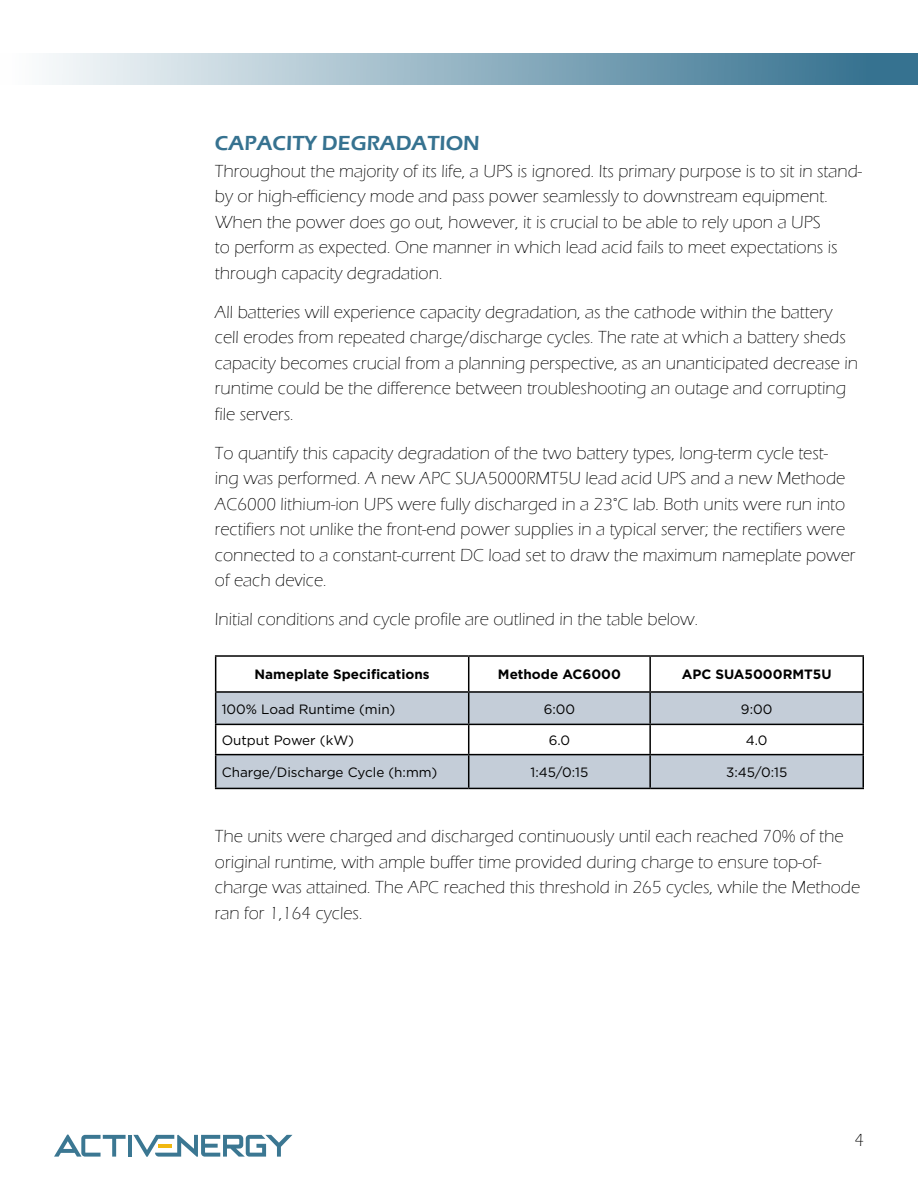
<style>
.page{position:relative;width:918px;height:1188px;background:#fff}
.page>*{position:absolute;margin:0;border:0;box-sizing:border-box;transform-origin:0 0}
.t1{font:600 21px "Eras ITC";color:#367290}
.t2{font:300 18px/25.5px "Eras ITC";color:#000}
.t3{font:13.5px "Gotham";color:#000}
.t4{font:700 13.5px "Gotham";color:#000}
</style>
<div class="page">
<div style="left:0;top:54px;width:918px;height:31px;background:linear-gradient(to right,#fff,#2c6b8a)"></div>
<svg style="left:216px;top:693px;width:646px;height:95px;fill:#c4cdd8"></svg>
<hr style="left:215px;top:655px;width:254px;height:2px;background:#000">
<hr style="left:215px;top:657px;width:1px;height:34px;background:#000">
<hr style="left:469px;top:655px;width:181px;height:2px;background:#000">
<hr style="left:468px;top:657px;width:1px;height:34px;background:#000">
<hr style="left:650px;top:655px;width:214px;height:2px;background:#000">
<hr style="left:649px;top:657px;width:2px;height:34px;background:#000">
<hr style="left:862px;top:657px;width:2px;height:34px;background:#000">
<hr style="left:215px;top:691px;width:254px;height:2px;background:#000">
<hr style="left:215px;top:693px;width:1px;height:31px;background:#000">
<hr style="left:469px;top:691px;width:181px;height:2px;background:#000">
<hr style="left:468px;top:693px;width:1px;height:31px;background:#000">
<hr style="left:650px;top:691px;width:214px;height:2px;background:#000">
<hr style="left:649px;top:693px;width:2px;height:31px;background:#000">
<hr style="left:862px;top:693px;width:2px;height:31px;background:#000">
<hr style="left:215px;top:724px;width:254px;height:1px;background:#000">
<svg style="left:215px;top:725px;width:1px;height:29px"></svg>
<hr style="left:469px;top:724px;width:181px;height:1px;background:#000">
<svg style="left:468px;top:725px;width:1px;height:29px"></svg>
<hr style="left:650px;top:724px;width:214px;height:1px;background:#000">
<hr style="left:649px;top:725px;width:2px;height:29px;background:#000">
<hr style="left:862px;top:725px;width:2px;height:29px;background:#000">
<hr style="left:215px;top:754px;width:254px;height:1px;background:#000">
<hr style="left:215px;top:755px;width:1px;height:33px;background:#000">
<hr style="left:469px;top:754px;width:181px;height:1px;background:#000">
<hr style="left:468px;top:755px;width:1px;height:33px;background:#000">
<hr style="left:650px;top:754px;width:214px;height:1px;background:#000">
<hr style="left:649px;top:755px;width:2px;height:33px;background:#000">
<hr style="left:862px;top:755px;width:2px;height:33px;background:#000">
<hr style="left:215px;top:788px;width:254px;height:1px;background:#000">
<hr style="left:469px;top:788px;width:181px;height:1px;background:#000">
<hr style="left:650px;top:788px;width:214px;height:1px;background:#000">
<hr style="left:128px;top:1135px;width:4px;height:22px;background:#3b7792">
<svg style="left:54px;top:1134px;width:72px;height:23px"></svg>
<svg style="left:133px;top:1135px;width:159px;height:22px"></svg>
<p class="t1" style="left:215px;top:131px;width:266px">CAPACITY DEGRADATION</p>
<p class="t2" style="left:215px;top:158px;width:649px">Throughout the majority of its life, a UPS is ignored. Its primary purpose is to sit in stand&shy;by or high-efficiency mode and pass power seamlessly to downstream equipment.<br>When the power does go out, however, it is crucial to be able to rely upon a UPS<br>to perform as expected. One manner in which lead acid fails to meet expectations is through capacity degradation.</p>
<p class="t2" style="left:215px;top:299px;width:645px">All batteries will experience capacity degradation, as the cathode within the battery cell erodes from repeated charge/discharge cycles. The rate at which a battery sheds capacity becomes crucial from a planning perspective, as an unanticipated decrease in runtime could be the difference between troubleshooting an outage and corrupting file servers.</p>
<p class="t2" style="left:215px;top:440px;width:642px">To quantify this capacity degradation of the two battery types, long-term cycle test&shy;ing was performed. A new APC SUA5000RMT5U lead acid UPS and a new Methode AC6000 lithium-ion UPS were fully discharged in a 23°C lab. Both units were run into rectifiers not unlike the front-end power supplies in a typical server; the rectifiers were connected to a constant-current DC load set to draw the maximum nameplate power of each device.</p>
<p class="t2" style="left:215px;top:607px;width:485px">Initial conditions and cycle profile are outlined in the table below.</p>
<p class="t4" style="left:255px;top:666px;width:177px">Nameplate Specifications</p>
<p class="t4" style="left:498px;top:666px;width:124px">Methode AC6000</p>
<p class="t4" style="left:682px;top:666px;width:151px">APC SUA5000RMT5U</p>
<p class="t3" style="left:222px;top:700px;width:175px">100% Load Runtime (min)</p>
<p class="t3" style="left:544px;top:700px;width:33px">6:00</p>
<p class="t3" style="left:741px;top:700px;width:33px">9:00</p>
<p class="t3" style="left:222px;top:731px;width:134px">Output Power (kW)</p>
<p class="t3" style="left:549px;top:731px;width:23px">6.0</p>
<p class="t3" style="left:746px;top:731px;width:23px">4.0</p>
<p class="t3" style="left:222px;top:763px;width:217px">Charge/Discharge Cycle (h:mm)</p>
<p class="t3" style="left:531px;top:763px;width:59px">1:45/0:15</p>
<p class="t3" style="left:726px;top:763px;width:63px">3:45/0:15</p>
<p class="t2" style="left:215px;top:824px;width:647px">The units were charged and discharged continuously until each reached 70% of the original runtime, with ample buffer time provided during charge to ensure top-of&shy;charge was attained. The APC reached this threshold in 265 cycles, while the Methode ran for 1,164 cycles.</p>
<p class="t2" style="left:854px;top:1128px;width:11px">4</p>
</div>
